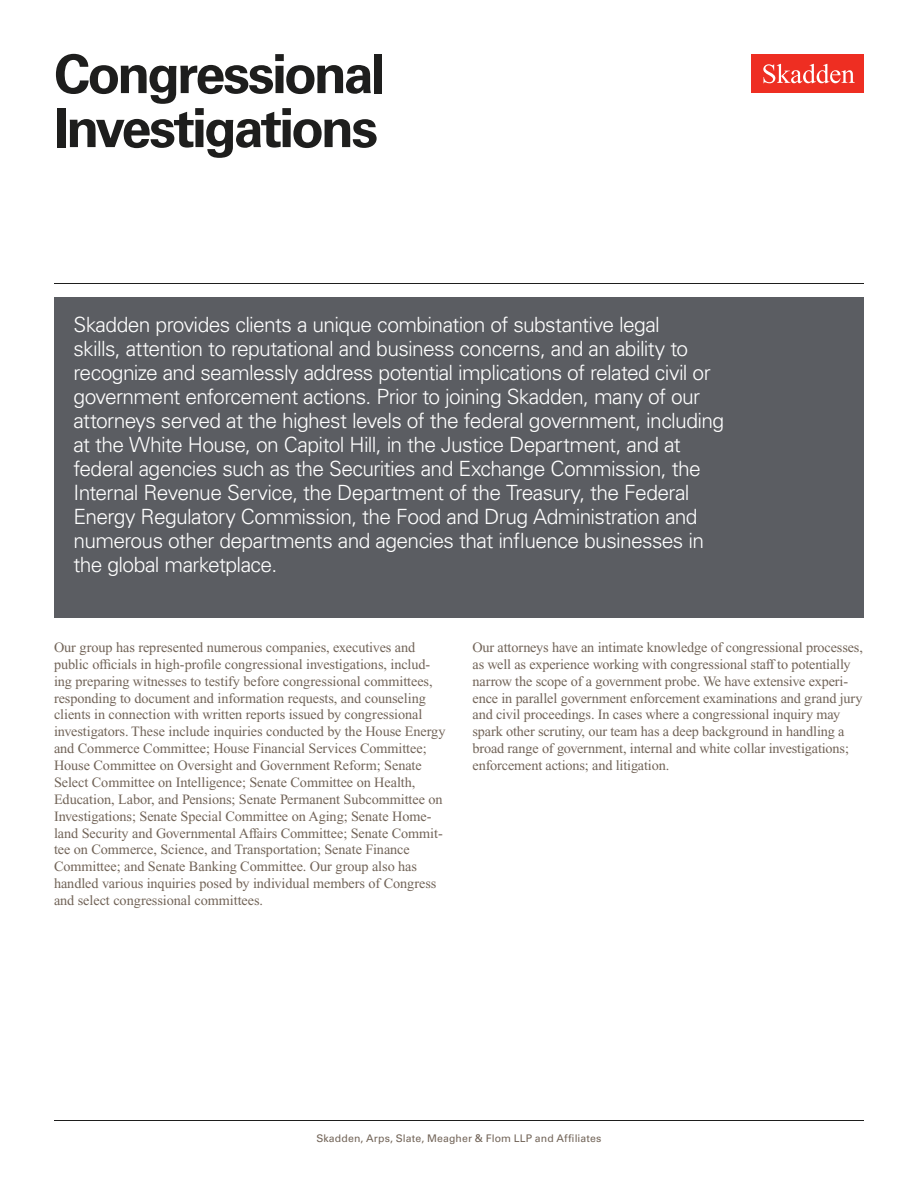
<style>
.page{position:relative;width:918px;height:1188px;background:#fff}
.page>*{position:absolute;margin:0;border:0;box-sizing:border-box;transform-origin:0 0}
.Practice_Area{font:700 54px/54px "Univers LT Std";letter-spacing:-.055em;color:#1e1e1d}
.Feature_Box{font:300 21px/24px "Univers LT Std";letter-spacing:-.03em;color:#fff}
.Main_Body{font:14.25px/16.8px "Times New Roman PS Std";letter-spacing:-.005em;color:#726458}
.t1{font:10.5px "Univers LT Std";letter-spacing:.01em;color:#726458}
</style>
<div class="page">
<div style="left:752px;top:54px;width:112px;height:39px;background:#ee2e22"></div>
<svg style="left:763px;top:64px;width:92px;height:19px"></svg>
<div style="left:54px;top:297px;width:810px;height:321px;background:#5b5d62"></div>
<hr style="left:54px;top:1120px;width:810px;height:1px;background:#1e1e1d">
<hr style="left:54px;top:283px;width:810px;height:1px;background:#1e1e1d">
<h1 class="Practice_Area" style="left:54px;top:48px;width:333px">Congressional<br>Investigations</h1>
<p class="Feature_Box" style="left:74px;top:312px;width:652px">Skadden provides clients a unique combination of substantive legal<br>skills, attention to reputational and business concerns, and an ability to recognize and seamlessly address potential implications of related civil or government enforcement actions. Prior to joining Skadden, many of our attorneys served at the highest levels of the federal government, including at the White House, on Capitol Hill, in the Justice Department, and at federal agencies such as the Securities and Exchange Commission, the Internal Revenue Service, the Department of the Treasury, the Federal Energy Regulatory Commission, the Food and Drug Administration and numerous other departments and agencies that influence businesses in the global marketplace.</p>
<p class="Main_Body" style="left:54px;top:639px;width:393px">Our group has represented numerous companies, executives and public officials in high-profile congressional investigations, includ&shy;ing preparing witnesses to testify before congressional committees, responding to document and information requests, and counseling clients in connection with written reports issued by congressional investigators. These include inquiries conducted by the House Energy and Commerce Committee; House Financial Services Committee; House Committee on Oversight and Government Reform; Senate Select Committee on Intelligence; Senate Committee on Health, Education, Labor, and Pensions; Senate Permanent Subcommittee on Investigations; Senate Special Committee on Aging; Senate Home&shy;land Security and Governmental Affairs Committee; Senate Commit&shy;tee on Commerce, Science, and Transportation; Senate Finance Committee; and Senate Banking Committee. Our group also has handled various inquiries posed by individual members of Congress and select congressional committees.</p>
<p class="Main_Body" style="left:472px;top:639px;width:392px">Our attorneys have an intimate knowledge of congressional processes, as well as experience working with congressional staff to potentially narrow the scope of a government probe. We have extensive experi&shy;ence in parallel government enforcement examinations and grand jury and civil proceedings. In cases where a congressional inquiry may spark other scrutiny, our team has a deep background in handling a broad range of government, internal and white collar investigations; enforcement actions; and litigation.</p>
<p class="t1" style="left:316px;top:1132px;width:287px">Skadden, Arps, Slate, Meagher &amp; Flom LLP and Affiliates</p>
</div>
